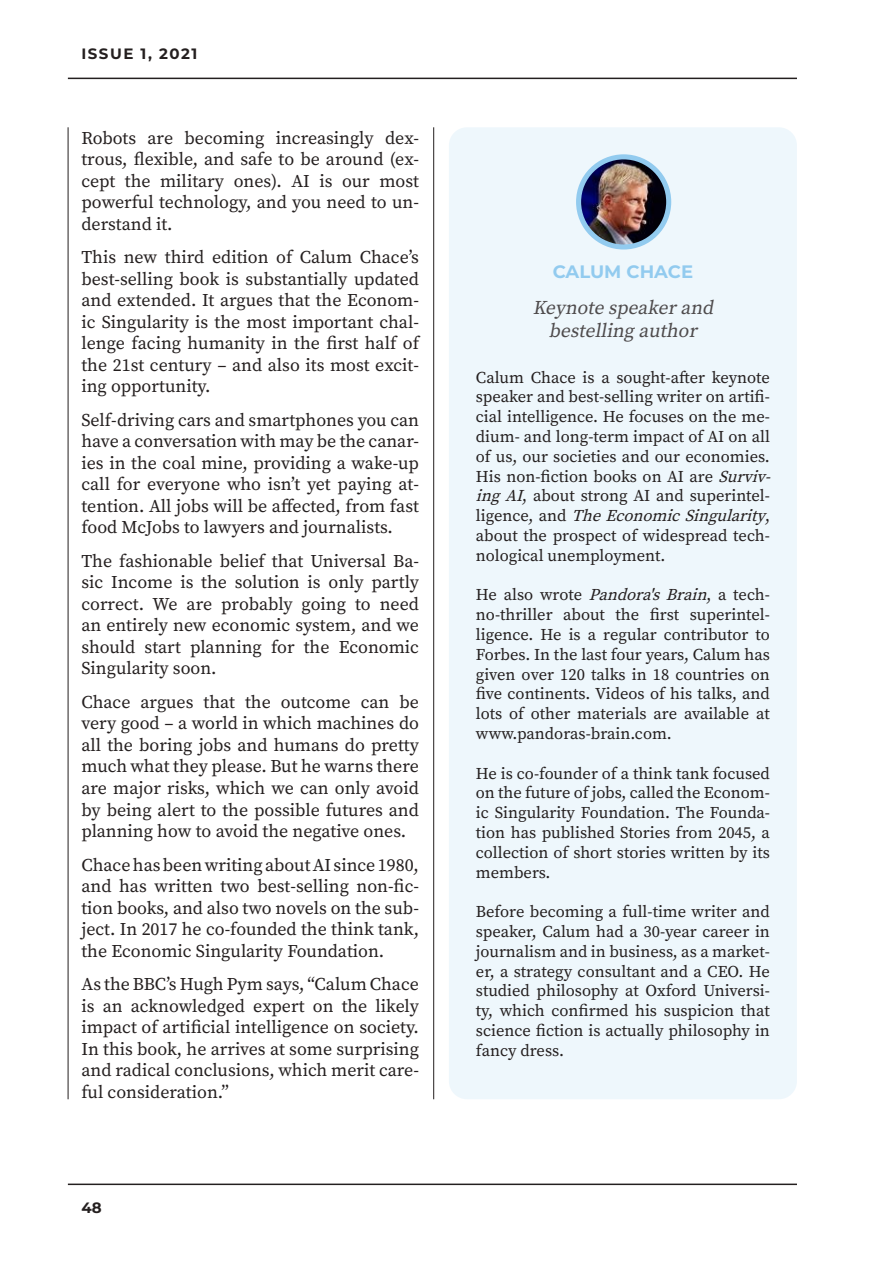
<style>
.page{position:relative;width:893px;height:1263px;background:#fff}
.page>*{position:absolute;margin:0;border:0;box-sizing:border-box;transform-origin:0 0}
.t1{font:italic 19.5px/23.4px "Source Serif Pro";color:#4e4b4c;text-align:center}
.t2{font:18px/21.5px "Source Serif Pro";color:#241f1f;text-align:justify}
.t3{font:700 18px "Montserrat";color:#92cbef}
.t4{font:16.5px/19.8px "Source Serif Pro";color:#241f1f;text-align:justify}
.t5{font:700 15px "Montserrat";letter-spacing:.1em;color:#241f1f}
.s1{font-style:italic}
</style>
<div class="page">
<hr style="left:68px;top:1183px;width:729px;height:2px;background:#241f1f">
<hr style="left:68px;top:78px;width:729px;height:1px;background:#241f1f">
<div style="left:449px;top:127px;width:348px;height:972px;background:#eef7fc;border-radius:18px"></div>
<img style="left:579px;top:160px;width:90px;height:87px">
<div style="left:576px;top:154px;width:95px;height:95px;border:5px solid #92cbef;border-radius:50%"></div>
<hr style="left:68px;top:127px;width:1px;height:972px;background:#241f1f">
<hr style="left:433px;top:127px;width:1px;height:972px;background:#241f1f">
<hr style="left:892px;top:0;width:1px;height:558px;background:#05060b">
<p class="t5" style="left:81px;top:43px;width:117px">ISSUE 1, 2021</p>
<p class="t2" style="left:81px;top:127px;width:339px">Robots are becoming increasingly dex&shy;trous, flexible, and safe to be around (ex&shy;cept the military ones). AI is our most powerful technology, and you need to un&shy;derstand it.</p>
<p class="t2" style="left:81px;top:247px;width:339px">This new third edition of Calum Chace’s best-selling book is substantially updated and extended. It argues that the Econom&shy;ic Singularity is the most important chal&shy;lenge facing humanity in the first half of the 21st century – and also its most excit&shy;ing opportunity.</p>
<p class="t2" style="left:81px;top:409px;width:339px">Self-driving cars and smartphones you can have a conversation with may be the canar&shy;ies in the coal mine, providing a wake-up call for everyone who isn’t yet paying at&shy;tention. All jobs will be affected, from fast food McJobs to lawyers and journalists.</p>
<p class="t2" style="left:81px;top:550px;width:339px">The fashionable belief that Universal Ba&shy;sic Income is the solution is only partly correct. We are probably going to need an entirely new economic system, and we should start planning for the Economic Singularity soon.</p>
<p class="t2" style="left:81px;top:691px;width:339px">Chace argues that the outcome can be very good – a world in which machines do all the boring jobs and humans do pretty much what they please. But he warns there are major risks, which we can only avoid by being alert to the possible futures and planning how to avoid the negative ones.</p>
<p class="t2" style="left:81px;top:854px;width:339px">Chace has been writing about AI since 1980, and has written two best-selling non-fic&shy;tion books, and also two novels on the sub&shy;ject. In 2017 he co-founded the think tank, the Economic Singularity Foundation.</p>
<p class="t2" style="left:81px;top:973px;width:339px">As the BBC’s Hugh Pym says, “Calum Chace is an acknowledged expert on the likely impact of artificial intelligence on society.<br>In this book, he arrives at some surprising and radical conclusions, which merit care&shy;ful consideration.”</p>
<p class="t5" style="left:81px;top:1196px;width:22px">48</p>
<p class="t3" style="left:553px;top:259px;width:142px">CALUM CHACE</p>
<p class="t1" style="left:533px;top:295px;width:187px">Keynote speakerand bestelling author</p>
<p class="t4" style="left:476px;top:367px;width:301px;text-align:left">Calum Chace is a sought-after keynote speaker and best-selling writer on artifi&shy;cial intelligence. He focuses on the me&shy;dium- and long-term impact of AI on all of us, our societies and our economies.<br>His non-fiction books on AI are <span class="s1">Surviv&shy;ingAI</span>, about strong AI and superintel&shy;l i g e n c e , a n d <span class="s1">TheEconomicSingularity</span>, about the prospect of widespread tech&shy;nological unemployment.</p>
<p class="t4" style="left:476px;top:585px;width:296px">H e a l s o w r o t e <span class="s1">Pandora'sBrain</span>, a t e c h - no-thriller about the first superintel&shy;ligence. He is a regular contributor to Forbes. In the last four years, Calum has given over 120 talks in 18 countries on five continents. Videos of his talks, and lots of other materials are available at www.pandoras-brain.com.</p>
<p class="t4" style="left:476px;top:763px;width:296px">He is co-founder of a think tank focused on the future of jobs, called the Econom&shy;ic Singularity Foundation. The Founda&shy;tion has published Stories from 2045, a collection of short stories written by its members.</p>
<p class="t4" style="left:476px;top:902px;width:296px">Before becoming a full-time writer and speaker, Calum had a 30-year career in journalism and in business, as a market&shy;er, a strategy consultant and a CEO. He studied philosophy at Oxford Universi&shy;ty, which confirmed his suspicion that science fiction is actually philosophy in fancy dress.</p>
</div>
